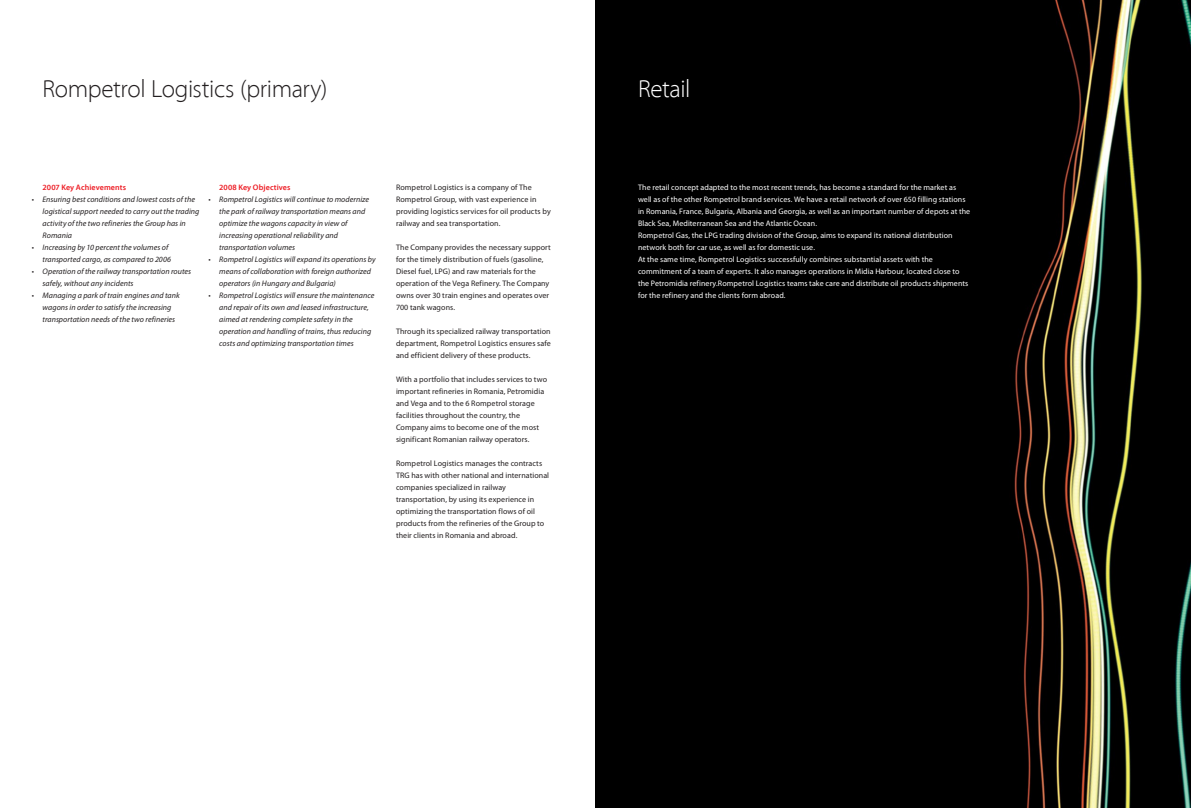
<style>
.page{position:relative;width:1191px;height:808px;background:#fff}
.page>*{position:absolute;margin:0;border:0;box-sizing:border-box;transform-origin:0 0}
.Capitol{font:300 25px "RPT Myriad Pro";letter-spacing:-.015em;color:#231f20}
.Capitol-2{font:300 25px "RPT Myriad Pro";letter-spacing:-.02em;color:#fff}
.t1{font:8px/12px "RPT Myriad Pro";letter-spacing:.01em;color:#231f20}
.Obiective{font:italic 8px/12px "RPT Myriad Pro";letter-spacing:.005em;color:#231f20}
.Obiective-2{font:8px/12px "RPT Myriad Pro";letter-spacing:.01em;color:#fff}
.Titluri{font:600 8px "RPT Myriad Pro";letter-spacing:.01em;color:#ed1c24}
</style>
<div class="page">
<div style="left:595px;top:0;width:596px;height:808px;background:#000"></div>
<p class="Capitol" style="left:43px;top:75px;width:286px">Rompetrol Logistics (primary)</p>
<p class="Capitol-2" style="left:638px;top:75px;width:54px">Retail</p>
<p class="Titluri" style="left:43px;top:183px;width:85px">2007 Key Achievements</p>
<p class="Obiective" style="left:43px;top:193px;width:158px;text-indent:-11px">• Ensuring best conditions and lowest costs of the logistical support needed to carry out the trading activity of the two refineries the Group has in Romania</p>
<p class="Obiective" style="left:43px;top:241px;width:130px;text-indent:-11px">• Increasing by 10 percent the volumes of transported cargo, as compared to 2006</p>
<p class="Obiective" style="left:43px;top:265px;width:150px;text-indent:-11px">• Operation of the railway transportation routes safely, without any incidents</p>
<p class="Obiective" style="left:43px;top:289px;width:139px;text-indent:-11px">• Managing a park of train engines and tank wagons in order to satisfy the increasing transportation needs of the two refineries</p>
<p class="Titluri" style="left:219px;top:183px;width:73px">2008 Key Objectives</p>
<p class="Obiective" style="left:219px;top:193px;width:151px;text-indent:-11px">• Rompetrol Logistics will continue to modernize the park of railway transportation means and optimize the wagons capacity in view of increasing operational reliability and transportation volumes</p>
<p class="Obiective" style="left:219px;top:253px;width:158px;text-indent:-11px">• Rompetrol Logistics will expand its operations by means of collaboration with foreign authorized operators (in Hungary and Bulgaria)</p>
<p class="Obiective" style="left:219px;top:289px;width:157px;text-indent:-11px">• Rompetrol Logistics will ensure the maintenance and repair of its own and leased infrastructure, aimed at rendering complete safety in the operation and handling of trains, thus reducing costs and optimizing transportation times</p>
<p class="t1" style="left:396px;top:181px;width:156px">Rompetrol Logistics is a company of The Rompetrol Group, with vast experience in providing logistics services for oil products by railway and sea transportation.</p>
<p class="t1" style="left:396px;top:241px;width:156px">The Company provides the necessary support for the timely distribution of fuels (gasoline, Diesel fuel, LPG) and raw materials for the operation of the Vega Refinery. The Company owns over 30 train engines and operates over 700 tank wagons.</p>
<p class="t1" style="left:396px;top:325px;width:156px;text-align:justify">Through its specialized railway transportation department, Rompetrol Logistics ensures safe and efficient delivery of these products.</p>
<p class="t1" style="left:396px;top:373px;width:153px">With a portfolio that includes services to two important refineries in Romania, Petromidia and Vega and to the 6 Rompetrol storage facilities throughout the country, the Company aims to become one of the most significant Romanian railway operators.</p>
<p class="t1" style="left:396px;top:457px;width:155px">Rompetrol Logistics manages the contracts TRG has with other national and international companies specialized in railway transportation, by using its experience in optimizing the transportation flows of oil products from the refineries of the Group to their clients in Romania and abroad.</p>
<p class="Obiective-2" style="left:638px;top:181px;width:334px">The retail concept adapted to the most recent trends, has become a standard for the market as well as of the other Rompetrol brand services. We have a retail network of over 650 filling stations in Romania, France, Bulgaria, Albania and Georgia, as well as an important number of depots at the Black Sea, Mediterranean Sea and the Atlantic Ocean.</p>
<p class="Obiective-2" style="left:638px;top:229px;width:316px">Rompetrol Gas, the LPG trading division of the Group, aims to expand its national distribution network both for car use, as well as for domestic use.</p>
<p class="Obiective-2" style="left:638px;top:253px;width:332px">At the same time, Rompetrol Logistics successfully combines substantial assets with the commitment of a team of experts. It also manages operations in Midia Harbour, located close to the Petromidia refinery.Rompetrol Logistics teams take care and distribute oil products shipments for the refinery and the clients form abroad.</p>
</div>
